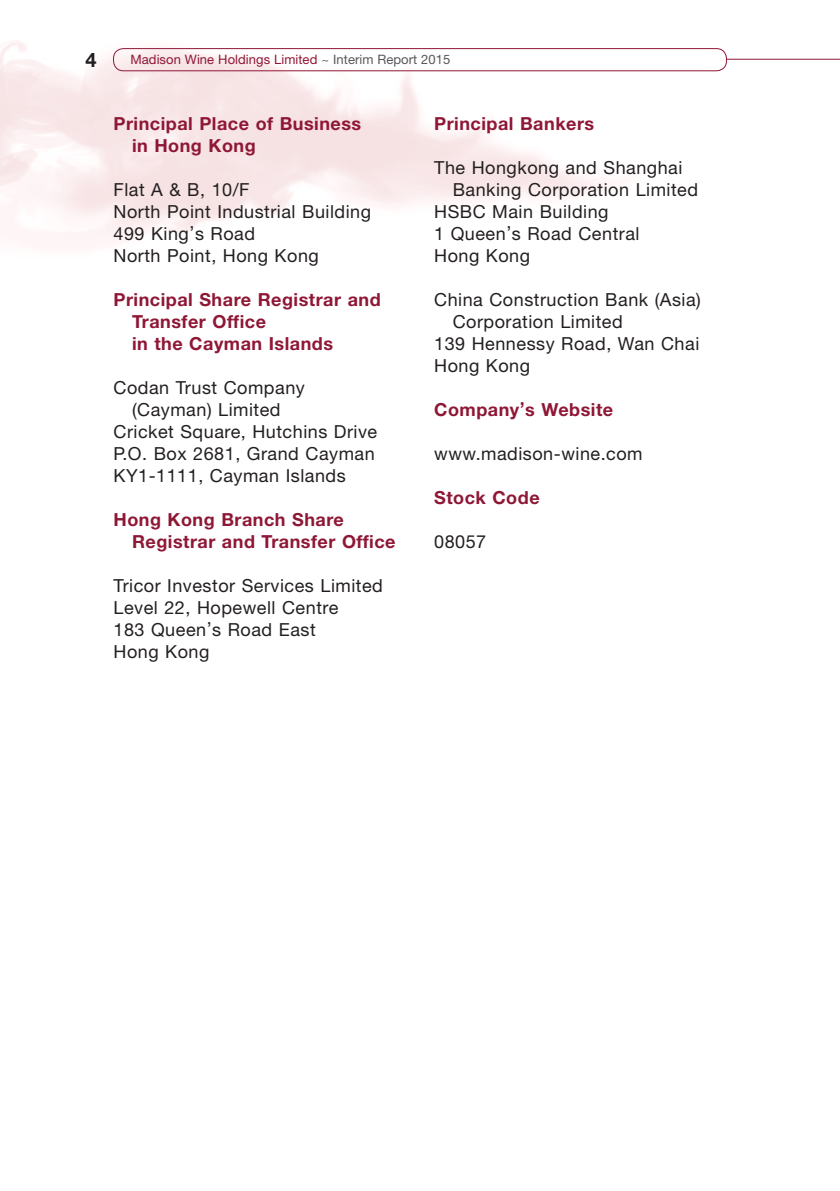
<style>
.page{position:relative;width:840px;height:1191px;background:#fff}
.page>*{position:absolute;margin:0;border:0;box-sizing:border-box;transform-origin:0 0}
.t1{font:700 20px "Helvetica Neue LT Std";color:#231f20}
.Body_Text{font:18px "Helvetica Neue LT Std";letter-spacing:.03em;color:#231f20}
.Heading_2{font:700 18px "Helvetica Neue LT Std";letter-spacing:.03em;color:#8f1736}
.t2{font:13px "Helvetica Neue LT Std";letter-spacing:.005em;color:#8f1736}
.s1{color:#57585a}
</style>
<div class="page">
<img style="left:0;top:41px;width:652px;height:201px">
<div style="left:113px;top:48px;width:613px;height:23px;border:1px solid #8f1736;border-radius:10px"></div>
<hr style="left:726px;top:59px;width:113px;height:1px;background:#8f1736">
<p class="t1" style="left:85px;top:47px;width:13px">4</p>
<p class="t2" style="left:130px;top:52px;width:321px">Madison Wine Holdings Limited <span class="s1">~ Interim Report 2015</span></p>
<p class="Heading_2" style="left:113px;top:112px;width:249px">Principal Place of Business</p>
<p class="Heading_2" style="left:132px;top:134px;width:125px">in Hong Kong</p>
<p class="Body_Text" style="left:113px;top:178px;width:137px">Flat A &amp; B, 10/F</p>
<p class="Body_Text" style="left:113px;top:200px;width:259px">North Point Industrial Building</p>
<p class="Body_Text" style="left:113px;top:222px;width:143px">499 King’s Road</p>
<p class="Body_Text" style="left:113px;top:244px;width:207px">North Point, Hong Kong</p>
<p class="Heading_2" style="left:113px;top:288px;width:268px">Principal Share Registrar and</p>
<p class="Heading_2" style="left:132px;top:310px;width:135px">Transfer Office</p>
<p class="Heading_2" style="left:132px;top:332px;width:202px">in the Cayman Islands</p>
<p class="Body_Text" style="left:113px;top:376px;width:193px">Codan Trust Company</p>
<p class="Body_Text" style="left:132px;top:398px;width:150px">(Cayman) Limited</p>
<p class="Body_Text" style="left:113px;top:420px;width:265px">Cricket Square, Hutchins Drive</p>
<p class="Body_Text" style="left:113px;top:442px;width:262px">P.O. Box 2681, Grand Cayman</p>
<p class="Body_Text" style="left:113px;top:464px;width:234px">KY1-1111, Cayman Islands</p>
<p class="Heading_2" style="left:113px;top:508px;width:232px">Hong Kong Branch Share</p>
<p class="Heading_2" style="left:132px;top:530px;width:265px">Registrar and Transfer Office</p>
<p class="Body_Text" style="left:113px;top:574px;width:271px">Tricor Investor Services Limited</p>
<p class="Body_Text" style="left:113px;top:596px;width:226px">Level 22, Hopewell Centre</p>
<p class="Body_Text" style="left:113px;top:618px;width:203px">183 Queen’s Road East</p>
<p class="Body_Text" style="left:113px;top:640px;width:97px">Hong Kong</p>
<p class="Heading_2" style="left:434px;top:112px;width:161px">Principal Bankers</p>
<p class="Body_Text" style="left:434px;top:156px;width:250px">The Hongkong and Shanghai</p>
<p class="Body_Text" style="left:452px;top:178px;width:247px">Banking Corporation Limited</p>
<p class="Body_Text" style="left:434px;top:200px;width:176px">HSBC Main Building</p>
<p class="Body_Text" style="left:434px;top:222px;width:207px">1 Queen’s Road Central</p>
<p class="Body_Text" style="left:434px;top:244px;width:97px">Hong Kong</p>
<p class="Body_Text" style="left:434px;top:288px;width:268px">China Construction Bank (Asia)</p>
<p class="Body_Text" style="left:452px;top:310px;width:171px">Corporation Limited</p>
<p class="Body_Text" style="left:434px;top:332px;width:266px">139 Hennessy Road, Wan Chai</p>
<p class="Body_Text" style="left:434px;top:354px;width:97px">Hong Kong</p>
<p class="Heading_2" style="left:434px;top:398px;width:180px">Company’s Website</p>
<p class="Body_Text" style="left:434px;top:442px;width:210px">www.madison-wine.com</p>
<p class="Heading_2" style="left:434px;top:486px;width:107px">Stock Code</p>
<p class="Body_Text" style="left:434px;top:530px;width:54px">08057</p>
</div>
